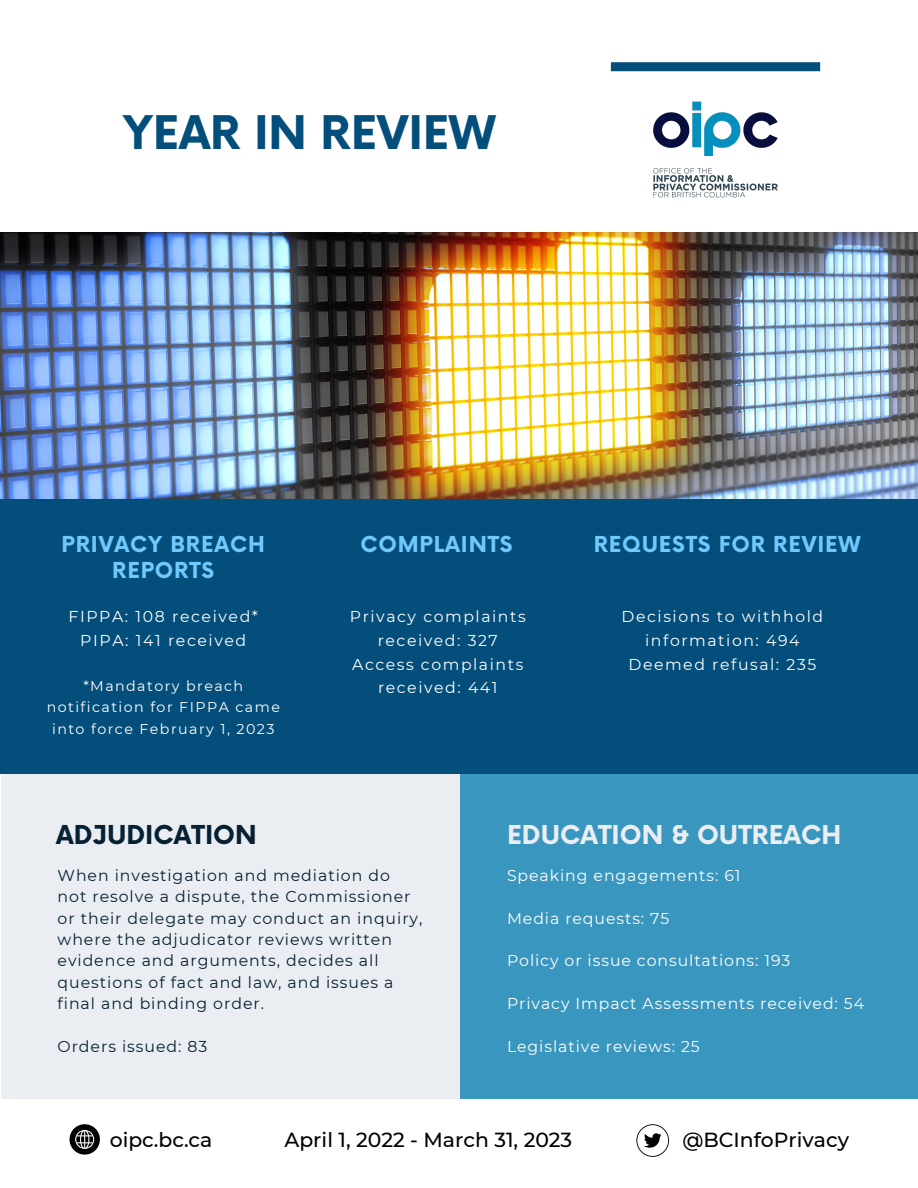
<style>
.page{position:relative;width:918px;height:1188px;background:#fff}
.page>*{position:absolute;margin:0;border:0;box-sizing:border-box;transform-origin:0 0}
.t1{font:700 45.15px "Now";color:#034e7b}
.t2{font:700 25.35px "Now";color:#eaeef2}
.t3{font:700 25.35px "Now";color:#062133}
.t4{font:700 21.45px/25.8px "Now";letter-spacing:.04em;color:#71c8fd;text-align:center}
.t5{font:500 20.4px "Montserrat";color:#000}
.t6{font:15.75px/21.3px "Montserrat";letter-spacing:.06em;color:#062133}
.t7{font:15.75px/23.7px "Montserrat";letter-spacing:.1em;color:#fff;text-align:center}
.t8{font:15.75px "Montserrat";letter-spacing:.06em;color:#fff}
.t9{font:14.25px/21.3px "Montserrat";letter-spacing:.1em;color:#fff;text-align:center}
</style>
<div class="page">
<div style="left:459px;top:774px;width:459px;height:325px;background:#3996be"></div>
<img style="left:0;top:233px;width:918px;height:267px">
<div style="left:611px;top:62px;width:209px;height:9px;background:#034e7b"></div>
<img style="left:617px;top:71px;width:196px;height:127px">
<div style="left:1px;top:774px;width:458px;height:325px;background:#eaeef2"></div>
<div style="left:0;top:500px;width:918px;height:274px;background:#034e7b"></div>
<svg style="left:70px;top:1124px;width:30px;height:31px"></svg>
<svg style="left:636px;top:1124px;width:33px;height:33px"></svg>
<p class="t1" style="left:123px;top:108px;width:374px">YEAR IN REVIEW</p>
<p class="t4" style="left:62px;top:533px;width:205px">PRIVACY BREACH<br>REPORTS</p>
<p class="t7" style="left:68px;top:605px;width:191px">FIPPA: 108 received*</p>
<p class="t7" style="left:80px;top:628px;width:167px">PIPA: 141 received</p>
<p class="t9" style="left:47px;top:675px;width:235px">*Mandatory breach notification for FIPPA came into force February 1, 2023</p>
<p class="t4" style="left:360px;top:533px;width:154px">COMPLAINTS</p>
<p class="t7" style="left:350px;top:605px;width:177px">Privacy complaints received: 327</p>
<p class="t7" style="left:352px;top:652px;width:173px">Access complaints received: 441</p>
<p class="t4" style="left:594px;top:533px;width:268px">REQUESTS FOR REVIEW</p>
<p class="t7" style="left:622px;top:605px;width:203px">Decisions to withhold information: 494</p>
<p class="t7" style="left:629px;top:652px;width:189px">Deemed refusal: 235</p>
<p class="t3" style="left:56px;top:821px;width:202px">ADJUDICATION</p>
<p class="t6" style="left:58px;top:865px;width:366px">When investigation and mediation do not resolve a dispute, the Commissioner or their delegate may conduct an inquiry, where the adjudicator reviews written evidence and arguments, decides all questions of fact and law, and issues a final and binding order.</p>
<p class="t6" style="left:58px;top:1036px;width:151px">Orders issued: 83</p>
<p class="t2" style="left:507px;top:821px;width:336px">EDUCATION &amp; OUTREACH</p>
<p class="t8" style="left:507px;top:866px;width:235px">Speaking engagements: 61</p>
<p class="t8" style="left:507px;top:908px;width:164px">Media requests: 75</p>
<p class="t8" style="left:507px;top:951px;width:285px">Policy or issue consultations: 193</p>
<p class="t8" style="left:507px;top:994px;width:359px">Privacy Impact Assessments received: 54</p>
<p class="t8" style="left:507px;top:1037px;width:194px">Legislative reviews: 25</p>
<p class="t5" style="left:110px;top:1127px;width:104px">oipc.bc.ca</p>
<p class="t5" style="left:285px;top:1127px;width:289px">April 1, 2022 - March 31, 2023</p>
<p class="t5" style="left:682px;top:1127px;width:168px">@BCInfoPrivacy</p>
</div>
